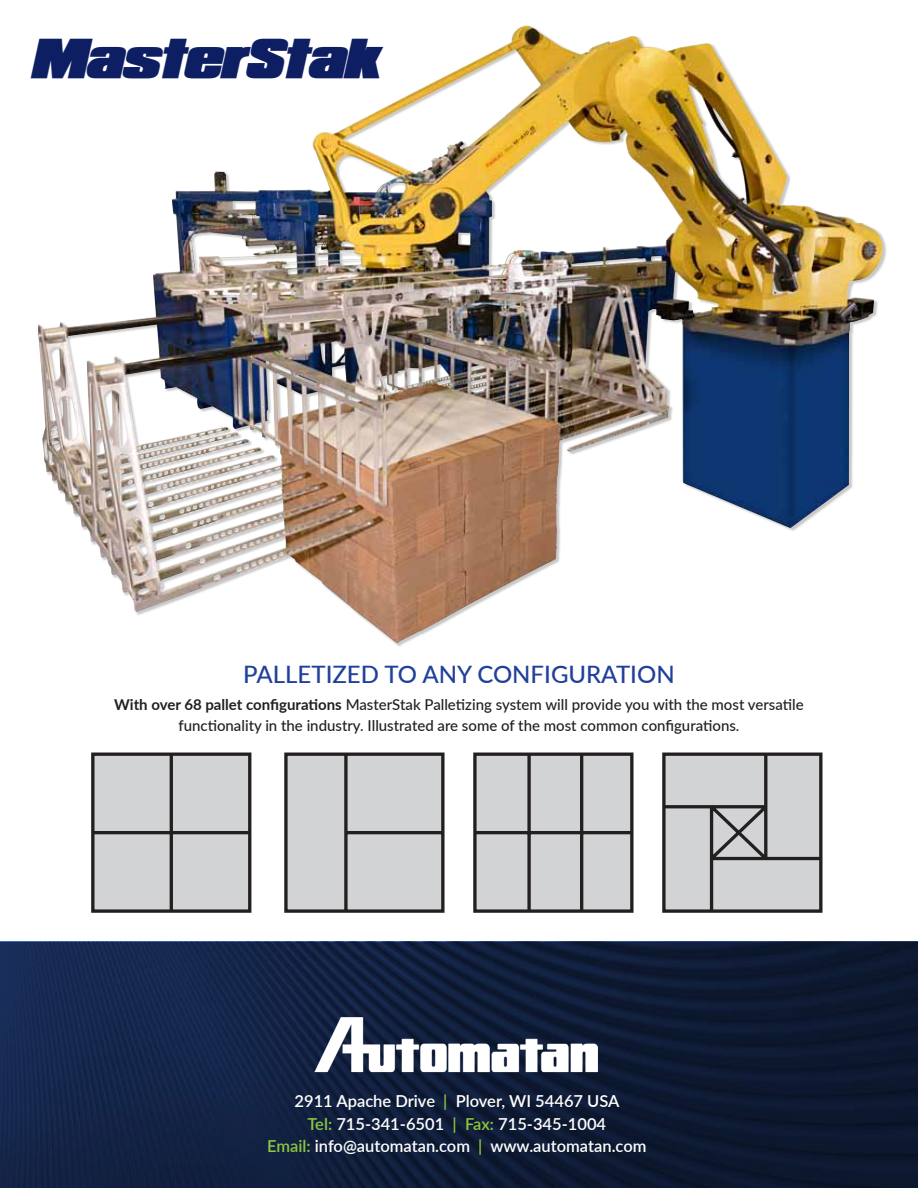
<style>
.page{position:relative;width:918px;height:1188px;background:#fff}
.page>*{position:absolute;margin:0;border:0;box-sizing:border-box;transform-origin:0 0}
.t1{font:italic 700 48px "Republica Minor";letter-spacing:-.03em;color:#0e1e63;scale:.95 1}
.t2{font:500 24px "Lato";color:#21409a}
.t3{font:600 16.5px/22.5px "Lato";color:#fff;text-align:center}
.t4{font:500 15px/21px "Lato";color:#231f20;text-align:center}
.s1{font-weight:700}
.s2{color:#8dc63f}
</style>
<div class="page">
<svg style="left:0;top:942px;width:918px;height:246px;background:#101e3c"></svg>
<svg style="left:91px;top:752px;width:732px;height:161px;background:#c3c4c5"></svg>
<div style="left:38px;top:26px;width:848px;height:621px;background:#231f20;opacity:.25"></div>
<img style="left:38px;top:32px;width:518px;height:612px">
<img style="left:311px;top:999px;width:291px;height:79px">
<h1 class="t1" style="left:30px;top:16px;width:371px">MasterStak</h1>
<h2 class="t2" style="left:243px;top:657px;width:433px">PALLETIZED TO ANY CONFIGURATION</h2>
<p class="t4" style="left:114px;top:694px;width:691px"><span class="s1">With over 68 pallet configurations</span> MasterStak Palletizing system will provide you with the most versatile functionality in the industry. Illustrated are some of the most common configurations.</p>
<p class="t3" style="left:267px;top:1089px;width:381px">2911 Apache Drive <span class="s2">|</span> Plover, WI 54467 USA<br><span class="s2">Tel:</span> 715-341-6501 <span class="s2">| Fax:</span> 715-345-1004<br><span class="s2">Email:</span> info@automatan.com <span class="s2">|</span> www.automatan.com</p>
</div>
